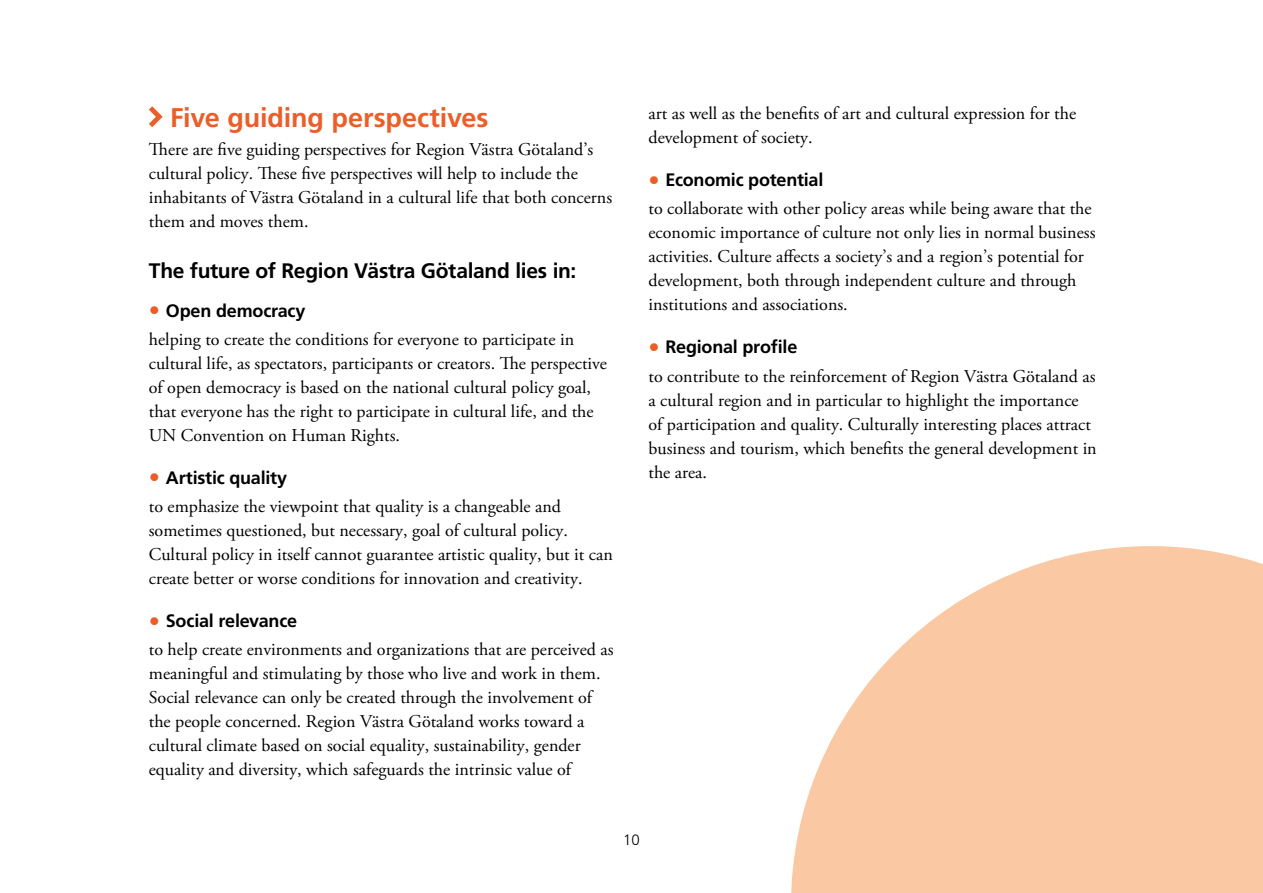
<style>
.page{position:relative;width:1263px;height:893px;background:#fff}
.page>*{position:absolute;margin:0;border:0;box-sizing:border-box;transform-origin:0 0}
.t1{font:700 27px "Frutiger LT Std";letter-spacing:-.005em;color:#eb5e29}
.t2{font:700 21px "Frutiger LT Std";letter-spacing:-.015em;color:#000}
.t3{font:18px/24px "Adobe Garamond Pro";color:#000}
.t4{font:300 15px "Frutiger LT Std";color:#000}
.s1{font-family:"Frutiger LT Std";font-weight:700;font-size:22.5px;color:#eb5e29}
.s2{font-family:"Frutiger LT Std";font-weight:700}
</style>
<div class="page">
<svg style="left:149px;top:106px;width:14px;height:21px"></svg>
<svg style="left:791px;top:546px;width:472px;height:347px;fill:#fac8a3"></svg>
<p class="t1" style="left:170px;top:102px;width:320px">Five guiding perspectives</p>
<p class="t3" style="left:149px;top:138px;width:465px">There are five guiding perspectives for Region Västra Götaland’s cultural policy. These five perspectives will help to include the inhabitants of Västra Götaland in a cultural life that both concerns them and moves them.</p>
<p class="t2" style="left:149px;top:259px;width:429px">The future of Region Västra Götaland lies in:</p>
<p class="t3" style="left:149px;top:298px;width:427px;line-height:28.2px"><span class="s1">•</span> <span class="s2">Open democracy<br></span>helping to create the conditions for everyone to participate in</p>
<p class="t3" style="left:149px;top:352px;width:460px">cultural life, as spectators, participants or creators. The perspective of open democracy is based on the national cultural policy goal, that everyone has the right to participate in cultural life, and the UN Convention on Human Rights.</p>
<p class="t3" style="left:149px;top:465px;width:414px;line-height:28.2px"><span class="s1">•</span> <span class="s2">Artistic quality<br></span>to emphasize the viewpoint that quality is a changeable and</p>
<p class="t3" style="left:149px;top:519px;width:465px">sometimes questioned, but necessary, goal of cultural policy.<br>Cultural policy in itself cannot guarantee artistic quality, but it can create better or worse conditions for innovation and creativity.</p>
<p class="t3" style="left:149px;top:608px;width:466px;line-height:28.2px"><span class="s1">•</span> <span class="s2">Social relevance<br></span>to help create environments and organizations that are perceived as</p>
<p class="t3" style="left:149px;top:662px;width:453px">meaningful and stimulating by those who live and work in them.<br>Social relevance can only be created through the involvement of the people concerned. Region Västra Götaland works toward a cultural climate based on social equality, sustainability, gender equality and diversity, which safeguards the intrinsic value of</p>
<p class="t3" style="left:648px;top:102px;width:429px">art as well as the benefits of art and cultural expression for the development of society.</p>
<p class="t3" style="left:648px;top:167px;width:445px;line-height:28.2px"><span class="s1">•</span> <span class="s2">Economic potential<br></span>to collaborate with other policy areas while being aware that the</p>
<p class="t3" style="left:648px;top:221px;width:448px">economic importance of culture not only lies in normal business activities. Culture affects a society’s and a region’s potential for development, both through independent culture and through institutions and associations.</p>
<p class="t3" style="left:648px;top:334px;width:449px;line-height:28.2px"><span class="s1">•</span> <span class="s2">Regional profile<br></span>to contribute to the reinforcement of Region Västra Götaland as</p>
<p class="t3" style="left:648px;top:389px;width:450px">a cultural region and in particular to highlight the importance of participation and quality. Culturally interesting places attract business and tourism, which benefits the general development in the area.</p>
<p class="t4" style="left:623px;top:831px;width:18px">10</p>
</div>
